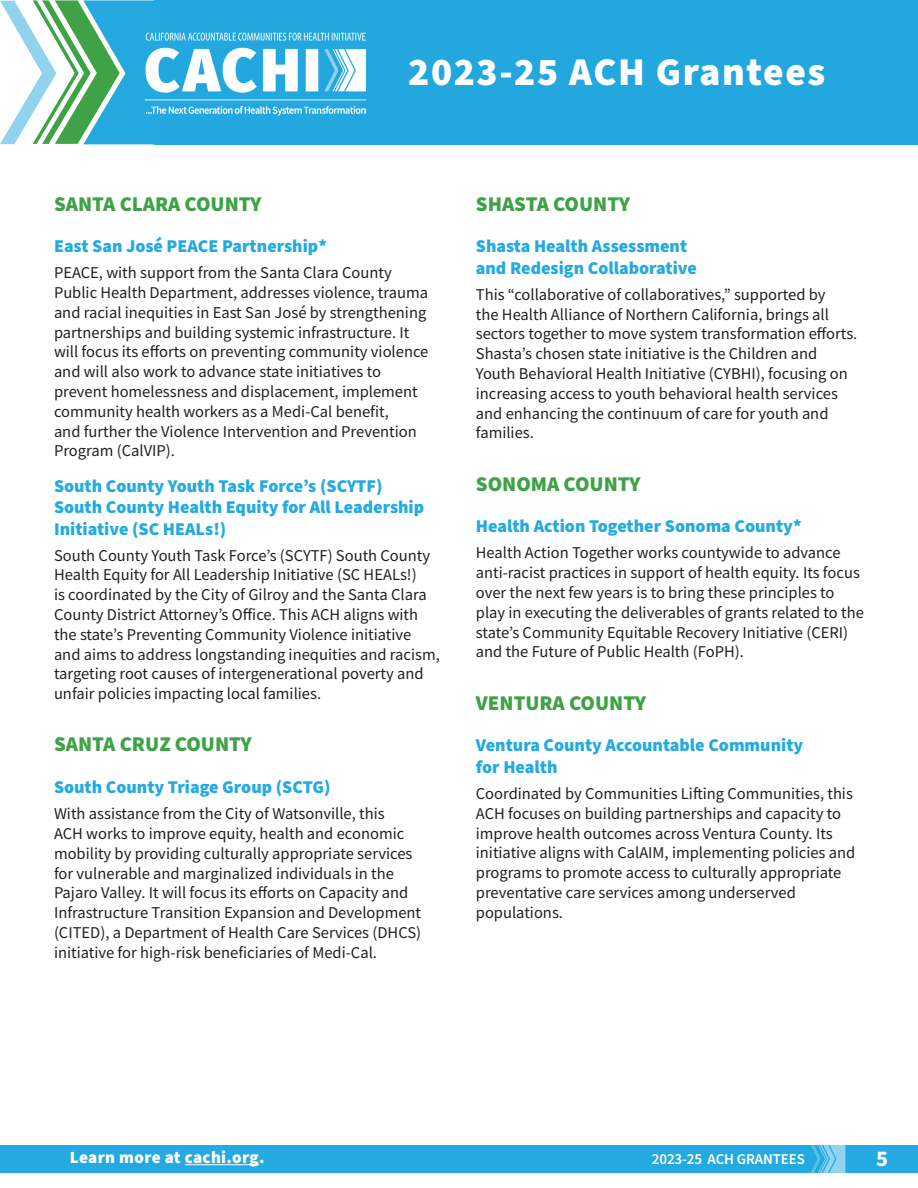
<style>
.page{position:relative;width:918px;height:1188px;background:#fff}
.page>*{position:absolute;margin:0;border:0;box-sizing:border-box;transform-origin:0 0}
.t1{font:900 39.3px "Source Sans Pro";letter-spacing:.04em;color:#fff}
.t2{font:700 22.5px "Source Sans Pro";color:#fff}
.t3{font:900 21px "Source Sans Pro";color:#3fa247}
.t4{font:900 18px/21.6px "Source Sans Pro";color:#24aae1}
.t5{font:900 17.1px "Source Sans Pro";letter-spacing:.02em;color:#fff}
.t6{font:16.5px/19.8px "Source Sans Pro";color:#231f20}
.t7{font:600 15px "Source Sans Pro";letter-spacing:-.01em;color:#fff}
</style>
<div class="page">
<div style="left:155px;top:0;width:763px;height:144px;background:#23a7df"></div>
<svg style="left:0;top:0;width:155px;height:144px"></svg>
<img style="left:146px;top:31px;width:220px;height:85px">
<div style="left:0;top:1145px;width:918px;height:27px;background:#24aae1"></div>
<svg style="left:808px;top:1145px;width:37px;height:28px"></svg>
<hr style="left:185px;top:1164px;width:74px;height:1px;background:#fff">
<h1 class="t1" style="left:408px;top:45px;width:419px">2023-25 ACH Grantees</h1>
<p class="t3" style="left:54px;top:189px;width:209px">SANTA CLARA COUNTY</p>
<p class="t4" style="left:54px;top:236px;width:274px">East San José PEACE Partnership*</p>
<p class="t6" style="left:54px;top:263px;width:376px">PEACE, with support from the Santa Clara County Public Health Department, addresses violence, trauma and racial inequities in East San José by strengthening partnerships and building systemic infrastructure. It will focus its efforts on preventing community violence and will also work to advance state initiatives to prevent homelessness and displacement, implement community health workers as a Medi-Cal benefit,<br>and further the Violence Intervention and Prevention Program (CalVIP).</p>
<p class="t4" style="left:54px;top:475px;width:372px">South County Youth Task Force’s (SCYTF)<br>South County Health Equity for All Leadership<br>Initiative (SC HEALs!)</p>
<p class="t6" style="left:54px;top:545px;width:387px">South County Youth Task Force’s (SCYTF) South County Health Equity for All Leadership Initiative (SC HEALs!)<br>is coordinated by the City of Gilroy and the Santa Clara County District Attorney’s Office. This ACH aligns with the state’s Preventing Community Violence initiative and aims to address longstanding inequities and racism, targeting root causes of intergenerational poverty and unfair policies impacting local families.</p>
<p class="t3" style="left:54px;top:730px;width:199px">SANTA CRUZ COUNTY</p>
<p class="t4" style="left:54px;top:777px;width:278px">South County Triage Group (SCTG)</p>
<p class="t6" style="left:54px;top:804px;width:369px">With assistance from the City of Watsonville, this<br>ACH works to improve equity, health and economic mobility by providing culturally appropriate services for vulnerable and marginalized individuals in the Pajaro Valley. It will focus its efforts on Capacity and Infrastructure Transition Expansion and Development (CITED), a Department of Health Care Services (DHCS) initiative for high-risk beneficiaries of Medi-Cal.</p>
<p class="t3" style="left:476px;top:189px;width:156px">SHASTA COUNTY</p>
<p class="t4" style="left:476px;top:236px;width:223px">Shasta Health Assessment and Redesign Collaborative</p>
<p class="t6" style="left:476px;top:284px;width:383px">This “collaborative of collaboratives,” supported by<br>the Health Alliance of Northern California, brings all sectors together to move system transformation efforts.<br>Shasta’s chosen state initiative is the Children and Youth Behavioral Health Initiative (CYBHI), focusing on increasing access to youth behavioral health services and enhancing the continuum of care for youth and families.</p>
<p class="t3" style="left:476px;top:469px;width:166px">SONOMA COUNTY</p>
<p class="t4" style="left:476px;top:516px;width:327px">Health Action Together Sonoma County*</p>
<p class="t6" style="left:476px;top:543px;width:390px">Health Action Together works countywide to advance anti-racist practices in support of health equity. Its focus over the next few years is to bring these principles to play in executing the deliverables of grants related to the state’s Community Equitable Recovery Initiative (CERI) and the Future of Public Health (FoPH).</p>
<p class="t3" style="left:476px;top:688px;width:172px">VENTURA COUNTY</p>
<p class="t4" style="left:476px;top:735px;width:329px">Ventura County Accountable Community for Health</p>
<p class="t6" style="left:476px;top:783px;width:381px">Coordinated by Communities Lifting Communities, this ACH focuses on building partnerships and capacity to improve health outcomes across Ventura County. Its initiative aligns with CalAIM, implementing policies and programs to promote access to culturally appropriate preventative care services among underserved populations.</p>
<p class="t5" style="left:70px;top:1146px;width:196px">Learn more at cachi.org.</p>
<p class="t7" style="left:652px;top:1149px;width:155px">2023-25 ACH GRANTEES</p>
<h2 class="t2" style="left:876px;top:1143px;width:13px">5</h2>
</div>
